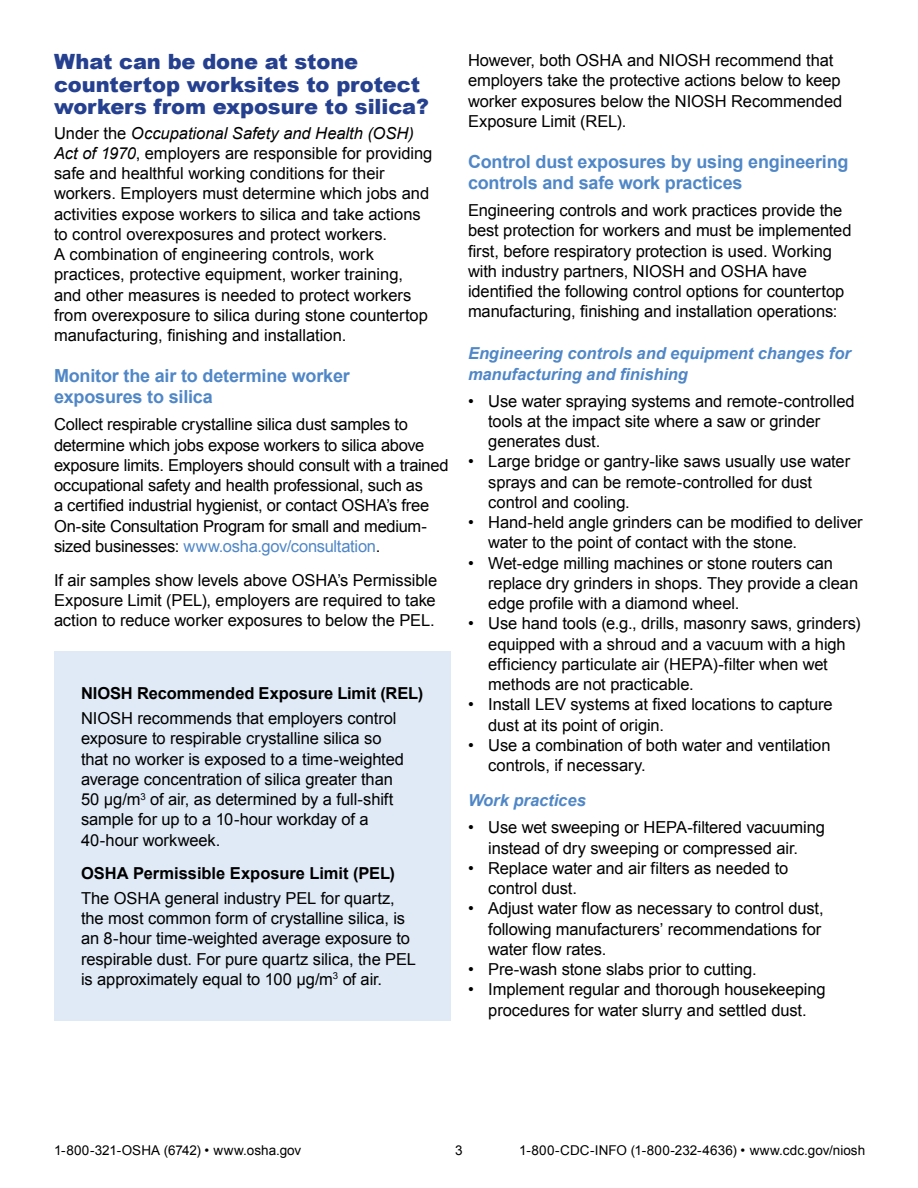
<style>
.page{position:relative;width:918px;height:1188px;background:#fff}
.page>*{position:absolute;margin:0;border:0;box-sizing:border-box;transform-origin:0 0}
.Subhead{font:900 21px/22.5px "Arial";letter-spacing:-.005em;color:#25408f}
.Sub_Subhead{font:700 18px/21px "Arial";letter-spacing:-.01em;color:#5087c7}
.Bodytext{font:16.5px/20.2px "Arial";letter-spacing:-.005em;color:#000}
.Tight_Bullet{font:16.5px/20.2px "Arial";letter-spacing:-.005em;color:#000}
.Heading_3{font:italic 700 16.5px/20.2px "Arial";letter-spacing:-.005em;color:#5087c7}
.Bullet_with_space_af{font:16.5px/20.2px "Arial";letter-spacing:-.005em;color:#000;text-align:center}
.Bodytext_small{font:700 16.5px "Arial";letter-spacing:-.005em;color:#000}
.Bodytext-2{font:700 16.5px "Arial";color:#000}
.t1{font:13.5px "Arial";letter-spacing:.005em;color:#000}
.s1{font-style:italic}
.s2{color:#5087c7}
</style>
<div class="page">
<div style="left:54px;top:651px;width:396px;height:370px;background:#dfeaf6"></div>
<p class="Subhead" style="left:54px;top:50px;width:376px">What can be done at stone countertop worksites to protect workers from exposure to silica?</p>
<p class="Bodytext" style="left:54px;top:123px;width:380px">Under the <span class="s1">Occupational Safety and Health (OSH)<br>Act of 1970</span>, employers are responsible for providing safe and healthful working conditions for their workers. Employers must determine which jobs and activities expose workers to silica and take actions to control overexposures and protect workers.<br>A combination of engineering controls, work practices, protective equipment, worker training, and other measures is needed to protect workers from overexposure to silica during stone countertop manufacturing, finishing and installation.</p>
<p class="Sub_Subhead" style="left:54px;top:366px;width:297px">Monitor the air to determine worker exposures to silica</p>
<p class="Bodytext" style="left:54px;top:415px;width:396px">Collect respirable crystalline silica dust samples to determine which jobs expose workers to silica above exposure limits. Employers should consult with a trained occupational safety and health professional, such as<br>a certified industrial hygienist, or contact OSHA’s free On‑site Consultation Program for small and medium&shy;sized businesses: <span class="s2">www.osha.gov/consultation</span>.</p>
<p class="Bodytext" style="left:54px;top:570px;width:385px;text-align:justify">If air samples show levels above OSHA’s Permissible Exposure Limit (PEL), employers are required to take action to reduce worker exposures to below the PEL.</p>
<p class="Bodytext_small" style="left:81px;top:683px;width:344px">NIOSH Recommended Exposure Limit (REL)</p>
<p class="Bodytext" style="left:81px;top:708px;width:324px">NIOSH recommends that employers control exposure to respirable crystalline silica so that no worker is exposed to a time-weighted average concentration of silica greater than 50 µg/m<sup>3</sup> of air, as determined by a full-shift sample for up to a 10-hour workday of a 40‑hour workweek.</p>
<p class="Bodytext-2" style="left:81px;top:862px;width:316px">OSHA Permissible Exposure Limit (PEL)</p>
<p class="Bodytext" style="left:81px;top:888px;width:337px">The OSHA general industry PEL for quartz, the most common form of crystalline silica, is an 8-hour time-weighted average exposure to respirable dust. For pure quartz silica, the PEL is approximately equal to 100 µg/m<sup>3</sup> of air.</p>
<p class="Bodytext" style="left:468px;top:50px;width:376px">However, both OSHA and NIOSH recommend that employers take the protective actions below to keep worker exposures below the NIOSH Recommended Exposure Limit (REL).</p>
<p class="Sub_Subhead" style="left:468px;top:152px;width:382px">Control dust exposures by using engineering controls and safe work practices</p>
<p class="Bodytext" style="left:468px;top:200px;width:385px">Engineering controls and work practices provide the best protection for workers and must be implemented first, before respiratory protection is used. Working with industry partners, NIOSH and OSHA have identified the following control options for countertop manufacturing, finishing and installation operations:</p>
<p class="Heading_3" style="left:468px;top:344px;width:384px">Engineering controls and equipment changes for manufacturing and finishing</p>
<p class="Tight_Bullet" style="left:488px;top:391px;width:368px;text-indent:-20px">• Use water spraying systems and remote-controlled tools at the impact site where a saw or grinder generates dust.</p>
<p class="Tight_Bullet" style="left:488px;top:452px;width:363px;text-indent:-20px">• Large bridge or gantry-like saws usually use water sprays and can be remote-controlled for dust control and cooling.</p>
<p class="Tight_Bullet" style="left:488px;top:512px;width:376px;text-indent:-20px">• Hand-held angle grinders can be modified to deliver water to the point of contact with the stone.</p>
<p class="Tight_Bullet" style="left:488px;top:553px;width:371px;text-indent:-20px">• Wet-edge milling machines or stone routers can replace dry grinders in shops. They provide a clean edge profile with a diamond wheel.</p>
<p class="Tight_Bullet" style="left:488px;top:614px;width:374px;text-indent:-20px">• Use hand tools (e.g., drills, masonry saws, grinders) equipped with a shroud and a vacuum with a high efficiency particulate air (HEPA)-filter when wet methods are not practicable.</p>
<p class="Tight_Bullet" style="left:488px;top:695px;width:346px;text-indent:-20px">• Install LEV systems at fixed locations to capture dust at its point of origin.</p>
<p class="Tight_Bullet" style="left:488px;top:735px;width:344px;text-indent:-20px">• Use a combination of both water and ventilation controls, if necessary.</p>
<p class="Heading_3" style="left:468px;top:791px;width:119px">Work practices</p>
<p class="Tight_Bullet" style="left:468px;top:818px;width:358px;text-align:center">• Use wet sweeping or HEPA-filtered vacuuming instead of dry sweeping or compressed air.</p>
<p class="Tight_Bullet" style="left:488px;top:858px;width:302px;text-indent:-20px">• Replace water and air filters as needed to control dust.</p>
<p class="Tight_Bullet" style="left:488px;top:899px;width:337px;text-indent:-20px">• Adjust water flow as necessary to control dust, following manufacturers’ recommendations for water flow rates.</p>
<p class="Tight_Bullet" style="left:468px;top:959px;width:290px">• Pre-wash stone slabs prior to cutting.</p>
<p class="Bullet_with_space_af" style="left:468px;top:980px;width:359px">• Implement regular and thorough housekeeping procedures for water slurry and settled dust.</p>
<p class="t1" style="left:54px;top:1141px;width:249px">1-800-321-OSHA (6742) • www.osha.gov</p>
<p class="t1" style="left:455px;top:1141px;width:9px">3</p>
<p class="t1" style="left:519px;top:1141px;width:348px">1-800-CDC-INFO (1-800-232-4636) • www.cdc.gov/niosh</p>
</div>
